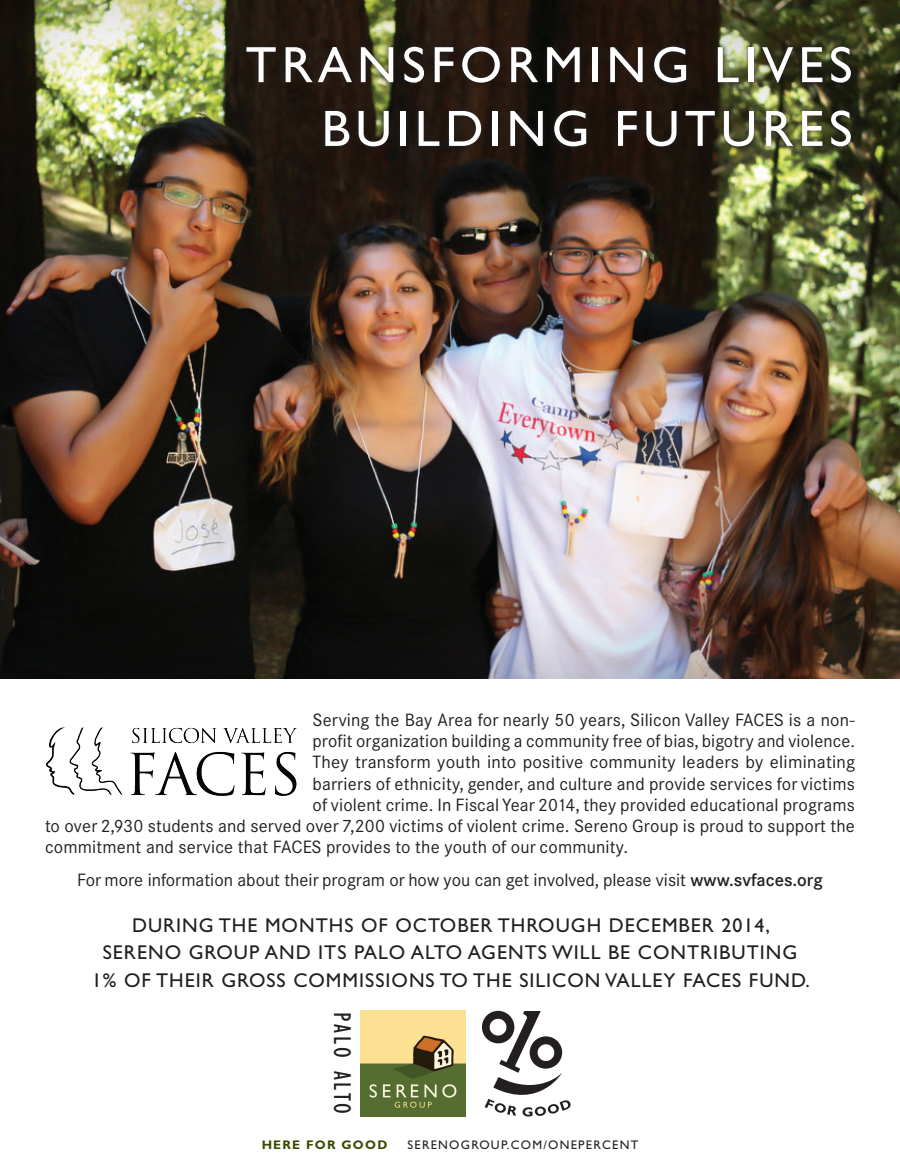
<style>
.page{position:relative;width:900px;height:1170px;background:#fff}
.page>*{position:absolute;margin:0;border:0;box-sizing:border-box;transform-origin:0 0}
.t1{font:51.25px/63.8px "Gill Sans Std";letter-spacing:.1em;color:#fff;text-align:right}
.t2{font:condensed 25px "Gill Sans Std";letter-spacing:.12em;color:#231f20}
.t3{font:20px/27.5px "Gill Sans Std";letter-spacing:.05em;color:#231f20;text-align:center}
.t4{font:17.5px "Corporate SBQ";letter-spacing:.01em;color:#231f20}
.t5{font:12.5px "Gill Sans Std";letter-spacing:.1em;color:#231f20}
.t6{font:700 12.5px "Gill Sans Std";letter-spacing:.1em;color:#394b00}
.s1{font-weight:500}
</style>
<div class="page">
<div style="left:0;top:0;width:900px;height:679px;background:#231f20;opacity:.3"></div>
<svg style="left:240px;top:40px;width:617px;height:113px;fill:#221912"></svg>
<img style="left:46px;top:727px;width:251px;height:69px">
<img style="left:360px;top:1010px;width:105px;height:107px">
<svg style="left:482px;top:1010px;width:89px;height:107px"></svg>
<h1 class="t1" style="left:246px;top:33px;width:608px">TRANSFORMING LIVES<br>BUILDING FUTURES</h1>
<p class="t4" style="left:312px;top:709px;width:544px">Serving the Bay Area for nearly 50 years, Silicon Valley FACES is a non-</p>
<p class="t4" style="left:312px;top:731px;width:544px">profit organization building a community free of bias, bigotry and violence.</p>
<p class="t4" style="left:312px;top:752px;width:544px">They transform youth into positive community leaders by eliminating</p>
<p class="t4" style="left:312px;top:773px;width:544px">barriers of ethnicity, gender, and culture and provide services for victims</p>
<p class="t4" style="left:312px;top:794px;width:544px">of violent crime. In Fiscal Year 2014, they provided educational programs</p>
<p class="t4" style="left:45px;top:816px;width:812px">to over 2,930 students and served over 7,200 victims of violent crime. Sereno Group is proud to support the</p>
<p class="t4" style="left:45px;top:837px;width:585px">commitment and service that FACES provides to the youth of our community.</p>
<p class="t4" style="left:77px;top:869px;width:747px">For more information about their program or how you can get involved, please visit <span class="s1">www.svfaces.org</span></p>
<p class="t3" style="left:92px;top:912px;width:720px">DURING THE MONTHS OF OCTOBER THROUGH DECEMBER 2014,<br>SERENO GROUP AND ITS PALO ALTO AGENTS WILL BE CONTRIBUTING<br>1% OF THEIR GROSS COMMISSIONS TO THE SILICON VALLEY FACES FUND.</p>
<h2 class="t2" style="left:356px;top:1012px;width:103px;rotate:90deg">PALO ALTO</h2>
<p class="t6" style="left:262px;top:1137px;width:127px">HERE FOR GOOD</p>
<p class="t5" style="left:408px;top:1137px;width:232px">SERENOGROUP.COM/ONEPERCENT</p>
</div>
